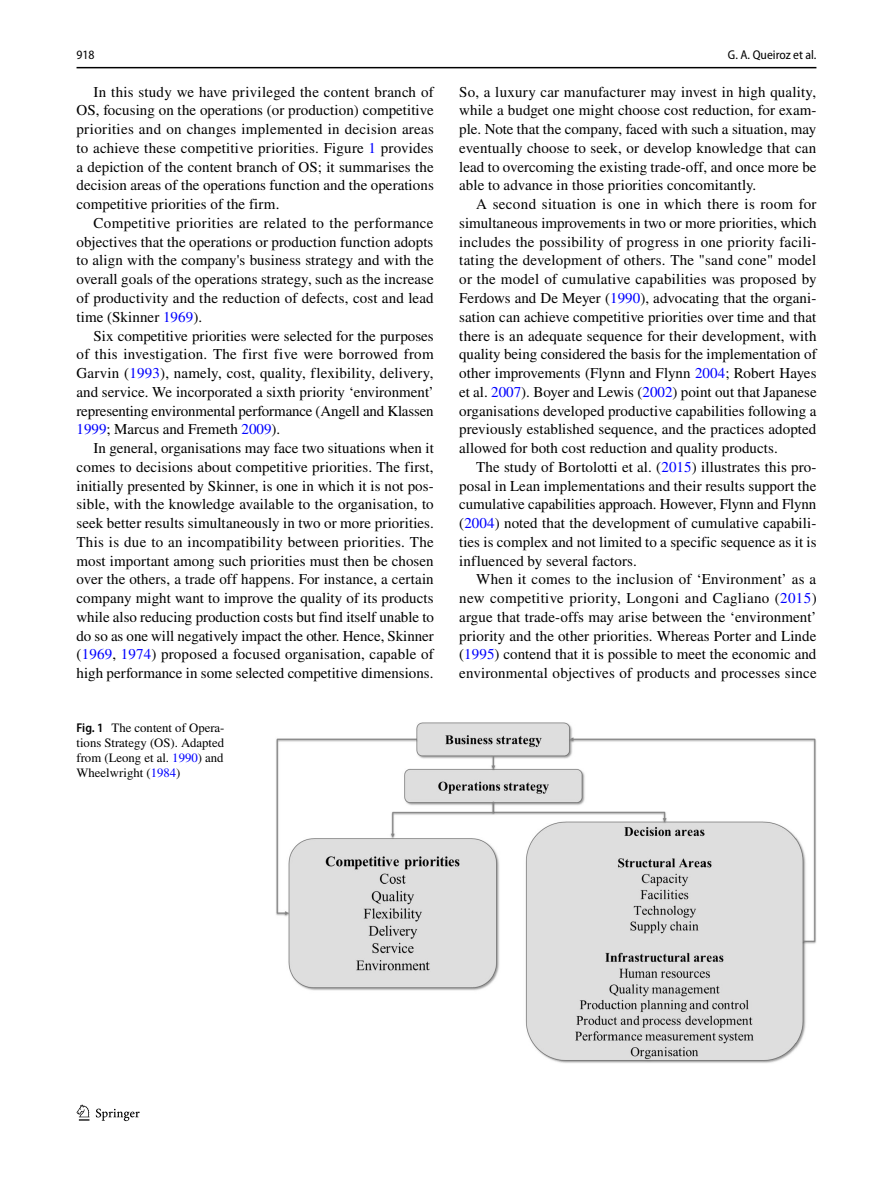
<style>
.page{position:relative;width:893px;height:1187px;background:#fff}
.page>*{position:absolute;margin:0;border:0;box-sizing:border-box;transform-origin:0 0}
.t1{font:15px/18.8px "STIX";letter-spacing:.005em;color:#000;text-align:justify}
.t2{font:12.75px/15px "STIX";color:#000;text-align:justify}
.t3{font:semi-condensed 12.75px "Myriad Pro";color:#000}
.s1{color:#00f}
.s2{font-family:"Myriad Pro";font-weight:600;font-stretch:semi-condensed}
</style>
<div class="page">
<hr style="left:77px;top:67px;width:739px;height:1px;background:#000">
<svg style="left:77px;top:1104px;width:12px;height:16px"></svg>
<svg style="left:96px;top:1108px;width:44px;height:12px"></svg>
<img style="left:276px;top:722px;width:540px;height:341px">
<p class="t3" style="left:77px;top:48px;width:20px">918</p>
<p class="t3" style="left:728px;top:48px;width:90px">G. A. Queiroz et al.</p>
<p class="t1" style="left:77px;top:83px;width:359px;text-indent:17px">In this study we have privileged the content branch of OS, focusing on the operations (or production) competitive priorities and on changes implemented in decision areas to achieve these competitive priorities. Figure <span class="s1">1</span> provides a depiction of the content branch of OS; it summarises the decision areas of the operations function and the operations competitive priorities of the firm.</p>
<p class="t1" style="left:77px;top:214px;width:359px;text-indent:17px">Competitive priorities are related to the performance objectives that the operations or production function adopts to align with the company's business strategy and with the overall goals of the operations strategy, such as the increase of productivity and the reduction of defects, cost and lead time (Skinner <span class="s1">1969</span>).</p>
<p class="t1" style="left:77px;top:327px;width:359px;text-indent:17px">Six competitive priorities were selected for the purposes of this investigation. The first five were borrowed from Garvin (<span class="s1">1993</span>), namely, cost, quality, flexibility, delivery, and service. We incorporated a sixth priority ‘environment’ representing environmental performance (Angell and Klassen <span class="s1">1999</span>; Marcus and Fremeth <span class="s1">2009</span>).</p>
<p class="t1" style="left:77px;top:439px;width:359px;text-indent:17px">In general, organisations may face two situations when it comes to decisions about competitive priorities. The first, initially presented by Skinner, is one in which it is not pos&shy;sible, with the knowledge available to the organisation, to seek better results simultaneously in two or more priorities.<br>This is due to an incompatibility between priorities. The most important among such priorities must then be chosen over the others, a trade off happens. For instance, a certain company might want to improve the quality of its products while also reducing production costs but find itself unable to do so as one will negatively impact the other. Hence, Skinner (<span class="s1">1969</span>, <span class="s1">1974</span>) proposed a focused organisation, capable of high performance in some selected competitive dimensions.</p>
<p class="t1" style="left:459px;top:83px;width:359px">So, a luxury car manufacturer may invest in high quality, while a budget one might choose cost reduction, for exam&shy;ple. Note that the company, faced with such a situation, may eventually choose to seek, or develop knowledge that can lead to overcoming the existing trade-off, and once more be able to advance in those priorities concomitantly.</p>
<p class="t1" style="left:459px;top:196px;width:359px;text-indent:17px">A second situation is one in which there is room for simultaneous improvements in two or more priorities, which includes the possibility of progress in one priority facili&shy;tating the development of others. The "sand cone" model or the model of cumulative capabilities was proposed by Ferdows and De Meyer (<span class="s1">1990</span>), advocating that the organi&shy;sation can achieve competitive priorities over time and that there is an adequate sequence for their development, with quality being considered the basis for the implementation of other improvements (Flynn and Flynn <span class="s1">2004</span>; Robert Hayes et al. <span class="s1">2007</span>). Boyer and Lewis (<span class="s1">2002</span>) point out that Japanese organisations developed productive capabilities following a previously established sequence, and the practices adopted allowed for both cost reduction and quality products.</p>
<p class="t1" style="left:459px;top:458px;width:359px;text-indent:17px">The study of Bortolotti et al. (<span class="s1">2015</span>) illustrates this pro&shy;posal in Lean implementations and their results support the cumulative capabilities approach. However, Flynn and Flynn (<span class="s1">2004</span>) noted that the development of cumulative capabili&shy;ties is complex and not limited to a specific sequence as it is influenced by several factors.</p>
<p class="t1" style="left:459px;top:571px;width:359px;text-indent:17px">When it comes to the inclusion of ‘Environment’ as a new competitive priority, Longoni and Cagliano (<span class="s1">2015</span>) argue that trade-offs may arise between the ‘environment’ priority and the other priorities. Whereas Porter and Linde (<span class="s1">1995</span>) contend that it is possible to meet the economic and environmental objectives of products and processes since</p>
<p class="t2" style="left:77px;top:720px;width:149px"><span class="s2">Fig. 1</span> The content of Opera&shy;tions Strategy (OS). Adapted from (Leong et al. <span class="s1">1990</span>) and Wheelwright (<span class="s1">1984</span>)</p>
</div>
